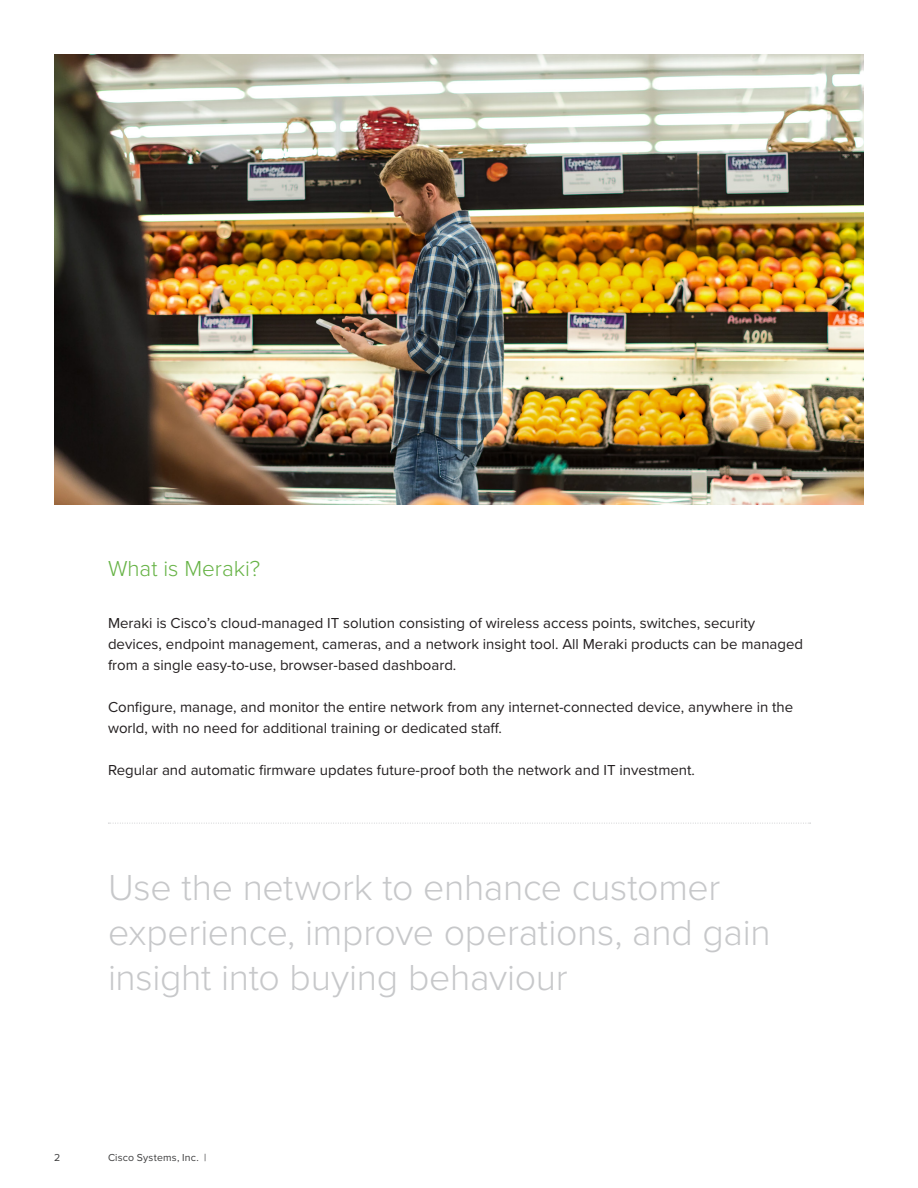
<style>
.page{position:relative;width:918px;height:1188px;background:#fff}
.page>*{position:absolute;margin:0;border:0;box-sizing:border-box;transform-origin:0 0}
.t1{font:300 37.5px/45px "Proxima Nova";letter-spacing:-.01em;color:#c7c8ca}
.t2{font:300 22.5px "Proxima Nova";color:#67b346}
.t3{font:15px/21px "Proxima Nova";color:#231f20}
.t4{font:10.5px "Proxima Nova";letter-spacing:.02em;color:#3e3e3f}
</style>
<div class="page">
<img style="left:54px;top:54px;width:810px;height:450px">
<svg style="left:108px;top:823px;width:703px;height:1px"></svg>
<h2 class="t2" style="left:108px;top:552px;width:154px">What is Meraki?</h2>
<p class="t3" style="left:108px;top:612px;width:697px">Meraki is Cisco’s cloud-managed IT solution consisting of wireless access points, switches, security devices, endpoint management, cameras, and a network insight tool. All Meraki products can be managed from a single easy-to-use, browser-based dashboard.</p>
<p class="t3" style="left:108px;top:696px;width:687px">Configure, manage, and monitor the entire network from any internet-connected device, anywhere in the world, with no need for additional training or dedicated staff.</p>
<p class="t3" style="left:108px;top:759px;width:589px">Regular and automatic firmware updates future-proof both the network and IT investment.</p>
<h1 class="t1" style="left:108px;top:863px;width:664px">Use the network to enhance customer experience, improve operations, and gain insight into buying behaviour</h1>
<p class="t4" style="left:54px;top:1150px;width:8px">2</p>
<p class="t4" style="left:108px;top:1149px;width:100px">Cisco Systems, Inc. |</p>
</div>
